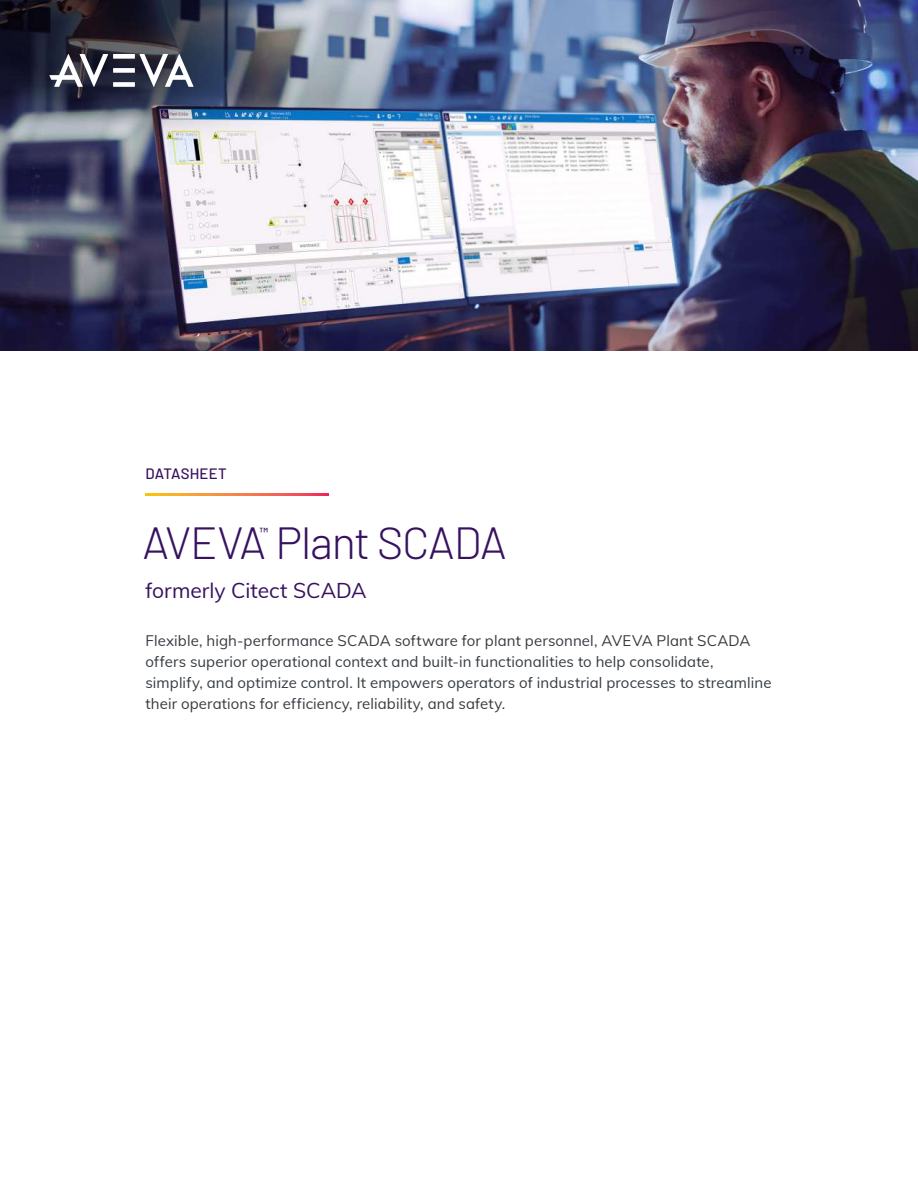
<style>
.page{position:relative;width:918px;height:1188px;background:#fff}
.page>*{position:absolute;margin:0;border:0;box-sizing:border-box;transform-origin:0 0}
.t1{font:300 45px "Barlow";letter-spacing:-.025em;color:#371260}
.t2{font:21px "Muli";color:#371260}
.t3{font:15px/21px "Muli";letter-spacing:.005em;color:#363c42}
.t4{font:500 15px "Barlow";letter-spacing:.01em;color:#371260}
.t5{font:500 13.05px "Barlow";color:#371260}
</style>
<div class="page">
<img style="left:0;top:0;width:918px;height:351px">
<div style="left:113px;top:82px;width:22px;height:5px;background:#fff"></div>
<div style="left:113px;top:68px;width:22px;height:5px;background:#fff"></div>
<div style="left:113px;top:54px;width:22px;height:5px;background:#fff"></div>
<svg style="left:49px;top:54px;width:59px;height:33px"></svg>
<svg style="left:139px;top:54px;width:55px;height:33px"></svg>
<svg style="left:146px;top:494px;width:182px;height:1px"></svg>
<p class="t4" style="left:146px;top:462px;width:83px">DATASHEET</p>
<h1 class="t1" style="left:142px;top:511px;width:366px">AVEVA Plant SCADA</h1>
<p class="t5" style="left:259px;top:522px;width:10px">™</p>
<h2 class="t2" style="left:146px;top:575px;width:223px">formerly Citect SCADA</h2>
<p class="t3" style="left:146px;top:630px;width:628px">Flexible, high-performance SCADA software for plant personnel, AVEVA Plant SCADA offers superior operational context and built-in functionalities to help consolidate, simplify, and optimize control. It empowers operators of industrial processes to streamline their operations for efficiency, reliability, and safety.</p>
</div>
